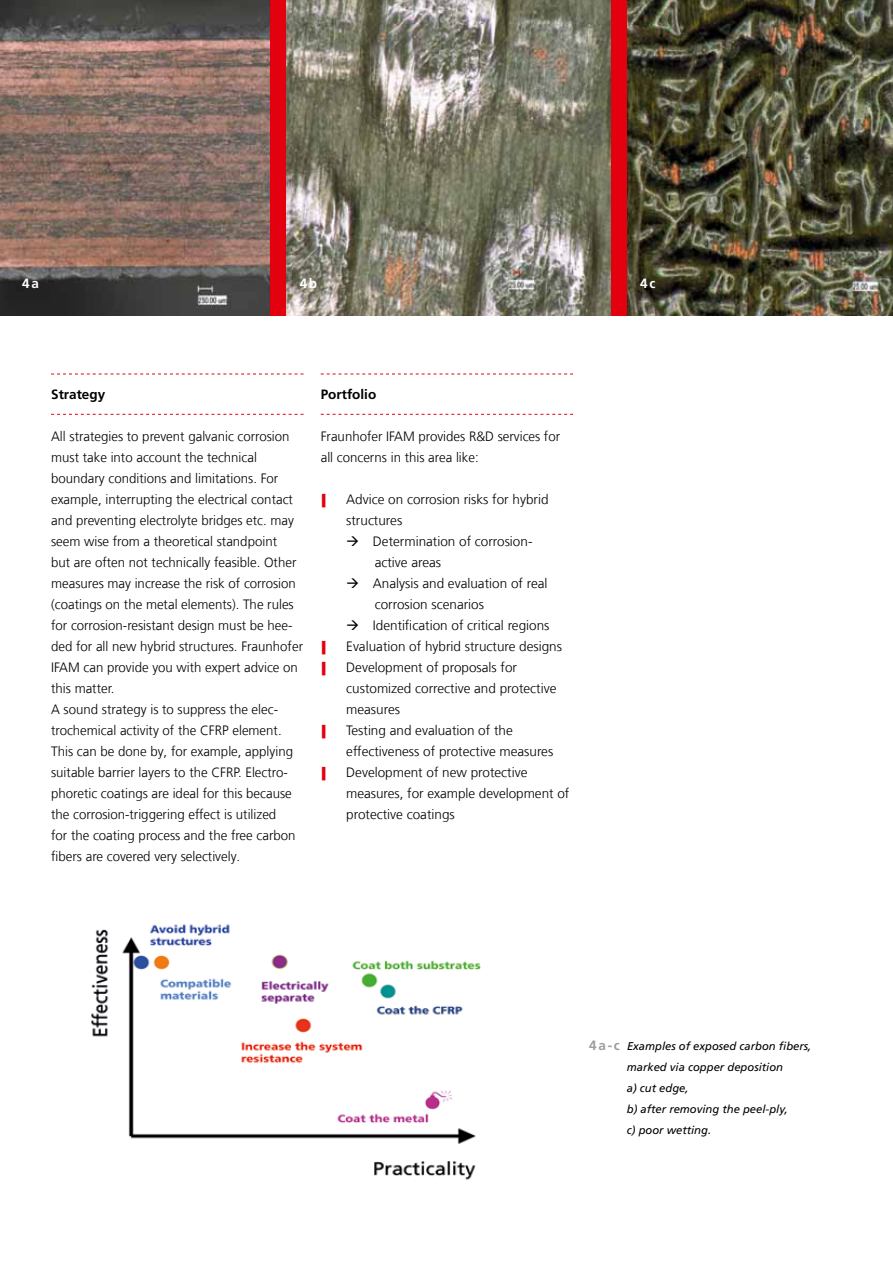
<style>
.page{position:relative;width:893px;height:1263px;background:#fff}
.page>*{position:absolute;margin:0;border:0;box-sizing:border-box;transform-origin:0 0}
.t1{font:300 13.5px/21px "Frutiger LT Com";color:#000}
.t2{font:700 13.5px "Frutiger LT Com";color:#000}
.t3{font:700 13.5px "Frutiger LT Com";color:#fff}
.t4{font:900 13.5px "Frutiger LT Com";color:#e3000f;scale:2 1}
.t5{font:italic 11.25px/21px "Frutiger LT Com";color:#000}
.s1{font-weight:700;font-style:normal;font-size:13.5px;color:#9c9d9d}
</style>
<div class="page">
<svg style="left:51px;top:374px;width:252px;height:1px"></svg>
<svg style="left:51px;top:414px;width:252px;height:1px"></svg>
<svg style="left:321px;top:374px;width:252px;height:1px"></svg>
<svg style="left:321px;top:414px;width:252px;height:1px"></svg>
<img style="left:0;top:0;width:893px;height:315px">
<img style="left:91px;top:924px;width:390px;height:256px">
<div style="left:271px;top:0;width:15px;height:315px;background:#e3000f"></div>
<div style="left:611px;top:0;width:15px;height:315px;background:#e3000f"></div>
<p class="t3" style="left:22px;top:275px;width:18px">4a</p>
<p class="t3" style="left:300px;top:275px;width:19px">4b</p>
<p class="t3" style="left:640px;top:275px;width:17px">4c</p>
<p class="t2" style="left:51px;top:386px;width:56px">Strategy</p>
<p class="t1" style="left:51px;top:426px;width:253px">All strategies to prevent galvanic corrosion must take into account the technical boundary conditions and limitations. For example, interrupting the electrical contact and preventing electrolyte bridges etc. may seem wise from a theoretical standpoint<br>but are often not technically feasible. Other measures may increase the risk of corrosion (coatings on the metal elements). The rules for corrosion-resistant design must be hee&shy;ded for all new hybrid structures. Fraunhofer IFAM can provide you with expert advice on this matter.<br>A sound strategy is to suppress the elec&shy;trochemical activity of the CFRP element.<br>This can be done by, for example, applying suitable barrier layers to the CFRP. Electro&shy;phoretic coatings are ideal for this because the corrosion-triggering effect is utilized<br>for the coating process and the free carbon fibers are covered very selectively.</p>
<p class="t2" style="left:321px;top:386px;width:57px">Portfolio</p>
<p class="t1" style="left:321px;top:426px;width:241px">Fraunhofer IFAM provides R&amp;D services for all concerns in this area like:</p>
<p class="t4" style="left:321px;top:491px;width:4px">|</p>
<p class="t1" style="left:346px;top:489px;width:204px">Advice on corrosion risks for hybrid structures</p>
<p class="t1" style="left:375px;top:531px;width:159px;text-indent:-28px">→ Determination of corrosion&shy;active areas</p>
<p class="t1" style="left:375px;top:573px;width:174px;text-indent:-28px">→ Analysis and evaluation of real corrosion scenarios</p>
<p class="t1" style="left:346px;top:615px;width:205px">→ Identification of critical regions</p>
<p class="t4" style="left:321px;top:638px;width:4px">|</p>
<p class="t1" style="left:346px;top:636px;width:217px">Evaluation of hybrid structure designs</p>
<p class="t4" style="left:321px;top:659px;width:4px">|</p>
<p class="t1" style="left:346px;top:657px;width:212px">Development of proposals for customized corrective and protective measures</p>
<p class="t4" style="left:321px;top:722px;width:4px">|</p>
<p class="t1" style="left:346px;top:720px;width:208px">Testing and evaluation of the effectiveness of protective measures</p>
<p class="t4" style="left:321px;top:764px;width:4px">|</p>
<p class="t1" style="left:346px;top:762px;width:225px">Development of new protective measures, for example development of protective coatings</p>
<p class="t5" style="left:627px;top:1036px;width:186px;text-indent:-38px"><span class="s1">4a-c</span> Examples of exposed carbon fibers, marked via copper deposition<br>a) cut edge,<br>b) after removing the peel-ply,<br>c) poor wetting.</p>
</div>
